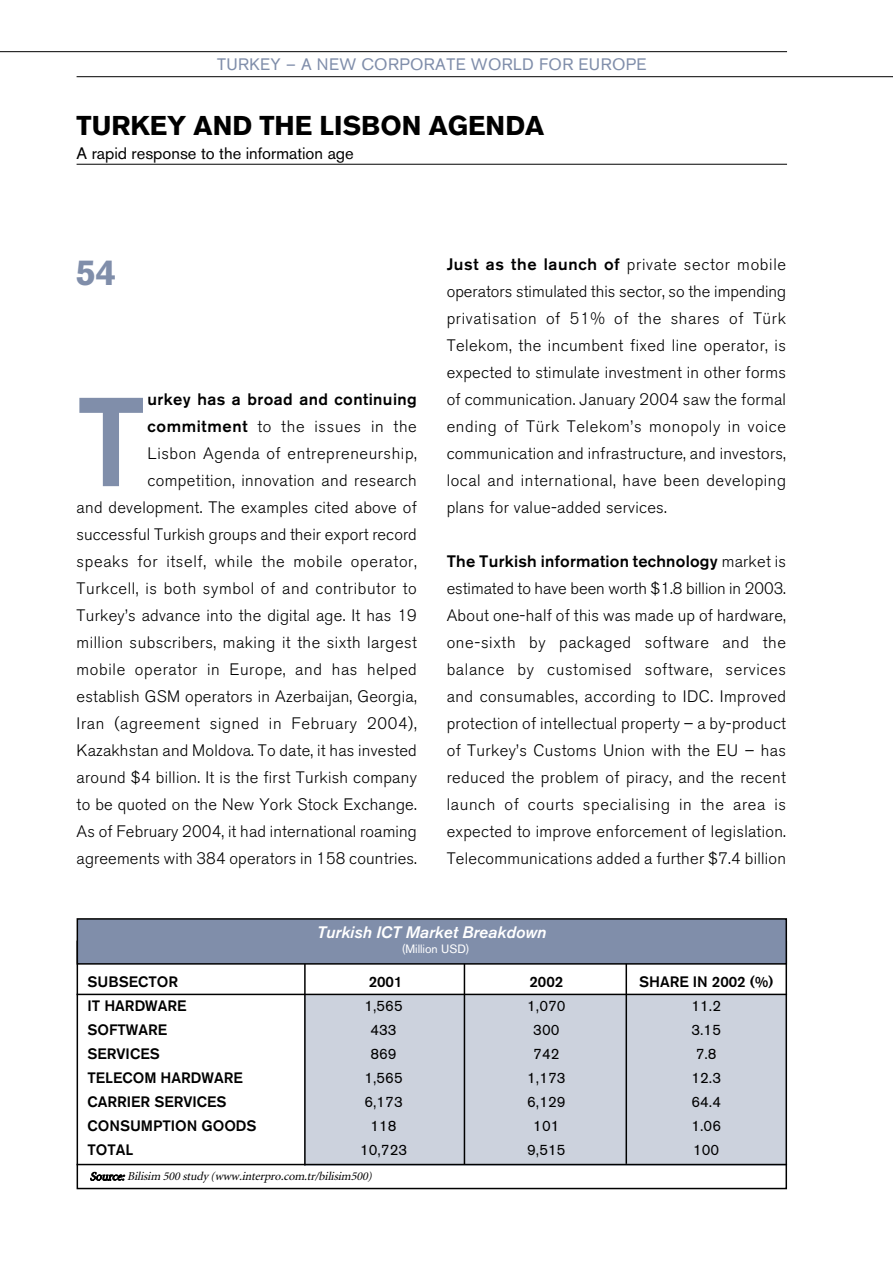
<style>
.page{position:relative;width:893px;height:1263px;background:#fff}
.page>*{position:absolute;margin:0;border:0;box-sizing:border-box;transform-origin:0 0}
.t1{font:125.1px "AG2 med";color:#808eaa}
.t2{font:700 36px "AG3";color:#808eaa}
.t3{font:700 27px "AG3";color:#000}
.t4{font:300 16.5px/27px "AG4";letter-spacing:.015em;color:#000;text-align:justify}
.t5{font:16.5px "AG2 med";letter-spacing:.015em;color:#000}
.t6{font:16.5px "AG1 reg";letter-spacing:.025em;color:#808eaa}
.t7{font:16.5px "AG1 reg";color:#000}
.t8{font:16.5px "AG2 ita";color:#fff}
.t9{font:15px "AG2 med";color:#000}
.t10{font:15px "AG1 reg";color:#000}
.t11{font:italic 12px "Minior";color:#000}
.t12{font:12px "AG1 reg";color:#fff}
.s1{font-family:"AG2 med";font-weight:400}
.s2{font-family:"AG4";font-weight:300}
</style>
<div class="page">
<hr style="left:77px;top:76px;width:815px;height:1px;background:#000">
<hr style="left:0;top:51px;width:787px;height:1px;background:#000">
<hr style="left:77px;top:164px;width:710px;height:1px;background:#000">
<div style="left:305px;top:995px;width:482px;height:170px;background:#ccd2dd"></div>
<div style="left:77px;top:919px;width:709px;height:45px;background:#808eaa"></div>
<div style="left:77px;top:918px;width:710px;height:47px;border:2px solid #000"></div>
<hr style="left:77px;top:994px;width:710px;height:1px;background:#000">
<hr style="left:77px;top:1164px;width:710px;height:1px;background:#000">
<hr style="left:304px;top:964px;width:1px;height:201px;background:#000">
<hr style="left:463px;top:964px;width:2px;height:200px;background:#000">
<hr style="left:625px;top:964px;width:2px;height:200px;background:#000">
<p class="t6" style="left:217px;top:58px;width:431px">TURKEY – A NEW CORPORATE WORLD FOR EUROPE</p>
<h3 class="t3" style="left:77px;top:116px;width:469px">TURKEY AND THE LISBON AGENDA</h3>
<p class="t7" style="left:77px;top:147px;width:279px">A rapid response to the information age</p>
<h2 class="t2" style="left:76px;top:260px;width:42px">54</h2>
<h1 class="t1" style="left:77px;top:397px;width:70px">T</h1>
<p class="t5" style="left:147px;top:393px;width:271px">urkey has a broad and continuing</p>
<p class="t4" style="left:77px;top:415px;width:342px;text-align:right"><span class="s1">commitment</span> to the issues in the<br>Lisbon Agenda of entrepreneurship, competition, innovation and research<br>and development. The examples cited above of successful Turkish groups and their export record speaks for itself, while the mobile operator, Turkcell, is both symbol of and contributor to Turkey’s advance into the digital age. It has 19 million subscribers, making it the sixth largest mobile operator in Europe, and has helped establish GSM operators in Azerbaijan, Georgia, Iran (agreement signed in February 2004), Kazakhstan and Moldova. To date, it has invested around $4 billion. It is the first Turkish company to be quoted on the New York Stock Exchange.<br>As of February 2004, it had international roaming agreements with 384 operators in 158 countries.</p>
<p class="t4" style="left:446px;top:253px;width:341px"><span class="s1">Just as the launch of</span> private sector mobile operators stimulated this sector, so the impending privatisation of 51% of the shares of Türk Telekom, the incumbent fixed line operator, is expected to stimulate investment in other forms of communication. January 2004 saw the formal ending of Türk Telekom’s monopoly in voice communication and infrastructure, and investors, local and international, have been developing plans for value-added services.</p>
<p class="t5" style="left:446px;top:555px;width:341px">The Turkish information technology <span class="s2">market is</span></p>
<p class="t4" style="left:446px;top:577px;width:341px">estimated to have been worth $1.8 billion in 2003.<br>About one-half of this was made up of hardware, one-sixth by packaged software and the balance by customised software, services and consumables, according to IDC. Improved protection of intellectual property – a by-product of Turkey’s Customs Union with the EU – has reduced the problem of piracy, and the recent launch of courts specialising in the area is expected to improve enforcement of legislation.<br>Telecommunications added a further $7.4 billion</p>
<p class="t8" style="left:317px;top:926px;width:230px">Turkish ICT Market Breakdown</p>
<p class="t12" style="left:401px;top:945px;width:69px">(Million USD)</p>
<p class="t9" style="left:87px;top:977px;width:92px">SUBSECTOR</p>
<p class="t9" style="left:369px;top:977px;width:35px">2001</p>
<p class="t9" style="left:529px;top:977px;width:35px">2002</p>
<p class="t9" style="left:639px;top:977px;width:136px">SHARE IN 2002 (%)</p>
<p class="t9" style="left:87px;top:1001px;width:101px">IT HARDWARE</p>
<p class="t10" style="left:364px;top:1001px;width:40px">1,565</p>
<p class="t10" style="left:527px;top:1001px;width:40px">1,070</p>
<p class="t10" style="left:691px;top:1001px;width:31px">11.2</p>
<p class="t9" style="left:87px;top:1025px;width:81px">SOFTWARE</p>
<p class="t10" style="left:370px;top:1025px;width:28px">433</p>
<p class="t10" style="left:533px;top:1025px;width:28px">300</p>
<p class="t10" style="left:691px;top:1025px;width:31px">3.15</p>
<p class="t9" style="left:87px;top:1049px;width:74px">SERVICES</p>
<p class="t10" style="left:370px;top:1049px;width:28px">869</p>
<p class="t10" style="left:533px;top:1049px;width:28px">742</p>
<p class="t10" style="left:695px;top:1049px;width:22px">7.8</p>
<p class="t9" style="left:87px;top:1073px;width:157px">TELECOM HARDWARE</p>
<p class="t10" style="left:364px;top:1073px;width:40px">1,565</p>
<p class="t10" style="left:527px;top:1073px;width:40px">1,173</p>
<p class="t10" style="left:691px;top:1073px;width:31px">12.3</p>
<p class="t9" style="left:87px;top:1097px;width:141px">CARRIER SERVICES</p>
<p class="t10" style="left:364px;top:1097px;width:40px">6,173</p>
<p class="t10" style="left:527px;top:1097px;width:40px">6,129</p>
<p class="t10" style="left:691px;top:1097px;width:31px">64.4</p>
<p class="t9" style="left:87px;top:1121px;width:171px">CONSUMPTION GOODS</p>
<p class="t10" style="left:370px;top:1121px;width:28px">118</p>
<p class="t10" style="left:533px;top:1121px;width:28px">101</p>
<p class="t10" style="left:691px;top:1121px;width:31px">1.06</p>
<p class="t9" style="left:87px;top:1145px;width:47px">TOTAL</p>
<p class="t10" style="left:360px;top:1145px;width:49px">10,723</p>
<p class="t10" style="left:527px;top:1145px;width:40px">9,515</p>
<p class="t10" style="left:693px;top:1145px;width:28px">100</p>
<p class="t11" style="left:90px;top:1172px;width:286px">Source:Bilisim 500 study (www.interpro.com.tr/bilisim500)</p>
</div>
